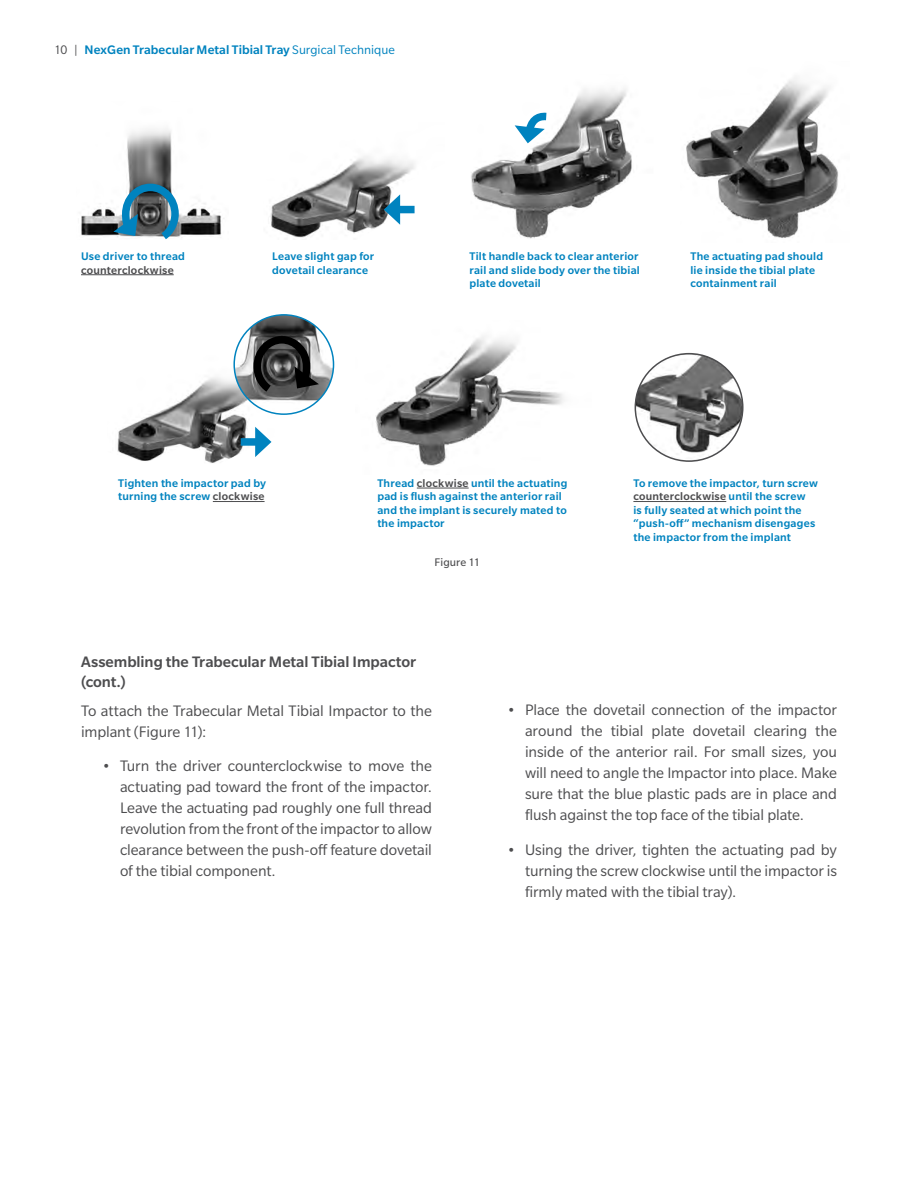
<style>
.page{position:relative;width:918px;height:1188px;background:#fff}
.page>*{position:absolute;margin:0;border:0;box-sizing:border-box;transform-origin:0 0}
.t1{font:16.5px/21px "Slate Pro";letter-spacing:-.005em;color:#4d4d4f;text-align:justify}
.t2{font:500 16.5px/19.5px "Slate Pro";color:#4d4d4f}
.t3{font:500 13.5px "Slate Pro";letter-spacing:.005em;color:#0083bf}
.t4{font:500 12px/13.5px "Slate Pro";letter-spacing:.02em;color:#0083bf}
.t5{font:12px "Slate Pro";letter-spacing:.005em;color:#4d4d4f}
.s1{font-weight:400;color:#4d4d4f}
.s2{font-weight:400}
.s3{color:#4d4d4f}
</style>
<div class="page">
<img style="left:686px;top:78px;width:152px;height:160px">
<img style="left:117px;top:377px;width:159px;height:86px">
<img style="left:376px;top:336px;width:188px;height:130px">
<img style="left:471px;top:89px;width:161px;height:150px">
<img style="left:270px;top:156px;width:145px;height:82px">
<img style="left:81px;top:129px;width:143px;height:107px">
<img style="left:234px;top:315px;width:100px;height:99px;border-radius:50px">
<div style="left:233px;top:314px;width:101px;height:101px;border:2px solid #0083bf;border-radius:50%"></div>
<svg style="left:250px;top:332px;width:69px;height:67px"></svg>
<hr style="left:213px;top:501px;width:52px;height:1px;background:#4d4d4f">
<hr style="left:417px;top:488px;width:52px;height:1px;background:#4d4d4f">
<hr style="left:633px;top:501px;width:93px;height:1px;background:#4d4d4f">
<hr style="left:81px;top:274px;width:93px;height:1px;background:#4d4d4f">
<div style="left:394px;top:206px;width:21px;height:7px;background:#0083bf"></div>
<svg style="left:384px;top:194px;width:16px;height:31px"></svg>
<svg style="left:515px;top:110px;width:39px;height:33px"></svg>
<div style="left:241px;top:438px;width:20px;height:8px;background:#0083bf"></div>
<svg style="left:255px;top:427px;width:16px;height:30px"></svg>
<svg style="left:113px;top:180px;width:70px;height:60px"></svg>
<img style="left:635px;top:354px;width:108px;height:107px;border-radius:54px">
<div style="left:635px;top:353px;width:109px;height:109px;border:2px solid #4d4d4f;border-radius:50%"></div>
<p class="t3" style="left:54px;top:42px;width:342px"><span class="s1">10 |</span> NexGen Trabecular Metal Tibial Tray <span class="s2">Surgical Technique</span></p>
<p class="t4" style="left:81px;top:249px;width:106px">Use driver to thread <span class="s3">counterclockwise</span></p>
<p class="t4" style="left:272px;top:249px;width:104px">Leave slight gap for dovetail clearance</p>
<p class="t4" style="left:469px;top:249px;width:172px;text-align:justify">Tilt handle back to clear anterior rail and slide body over the tibial plate dovetail</p>
<p class="t4" style="left:690px;top:249px;width:134px">The actuating pad should lie inside the tibial plate containment rail</p>
<p class="t4" style="left:118px;top:476px;width:150px">Tighten the impactor pad by turning the screw <span class="s3">clockwise</span></p>
<p class="t4" style="left:377px;top:476px;width:192px">Thread <span class="s3">clockwise</span> until the actuating pad is flush against the anterior rail and the implant is securely mated to the impactor</p>
<p class="t4" style="left:633px;top:476px;width:186px">To remove the impactor, turn screw <span class="s3">counterclockwise</span> until the screw<br>is fully seated at which point the “push-off” mechanism disengages the impactor from the implant</p>
<p class="t5" style="left:435px;top:556px;width:47px">Figure 11</p>
<p class="t2" style="left:81px;top:652px;width:337px">Assembling the Trabecular Metal Tibial Impactor (cont.)</p>
<p class="t1" style="left:81px;top:700px;width:353px">To attach the Trabecular Metal Tibial Impactor to the implant (Figure 11):</p>
<p class="t1" style="left:120px;top:755px;width:314px;text-indent:-18px">• Turn the driver counterclockwise to move the actuating pad toward the front of the impactor.<br>Leave the actuating pad roughly one full thread revolution from the front of the impactor to allow clearance between the push-off feature dovetail of the tibial component.</p>
<p class="t1" style="left:525px;top:700px;width:314px;text-indent:-18px">• Place the dovetail connection of the impactor around the tibial plate dovetail clearing the inside of the anterior rail. For small sizes, you will need to angle the Impactor into place. Make sure that the blue plastic pads are in place and flush against the top face of the tibial plate.</p>
<p class="t1" style="left:525px;top:839px;width:314px;text-indent:-18px">• Using the driver, tighten the actuating pad by turning the screw clockwise until the impactor is firmly mated with the tibial tray).</p>
</div>
